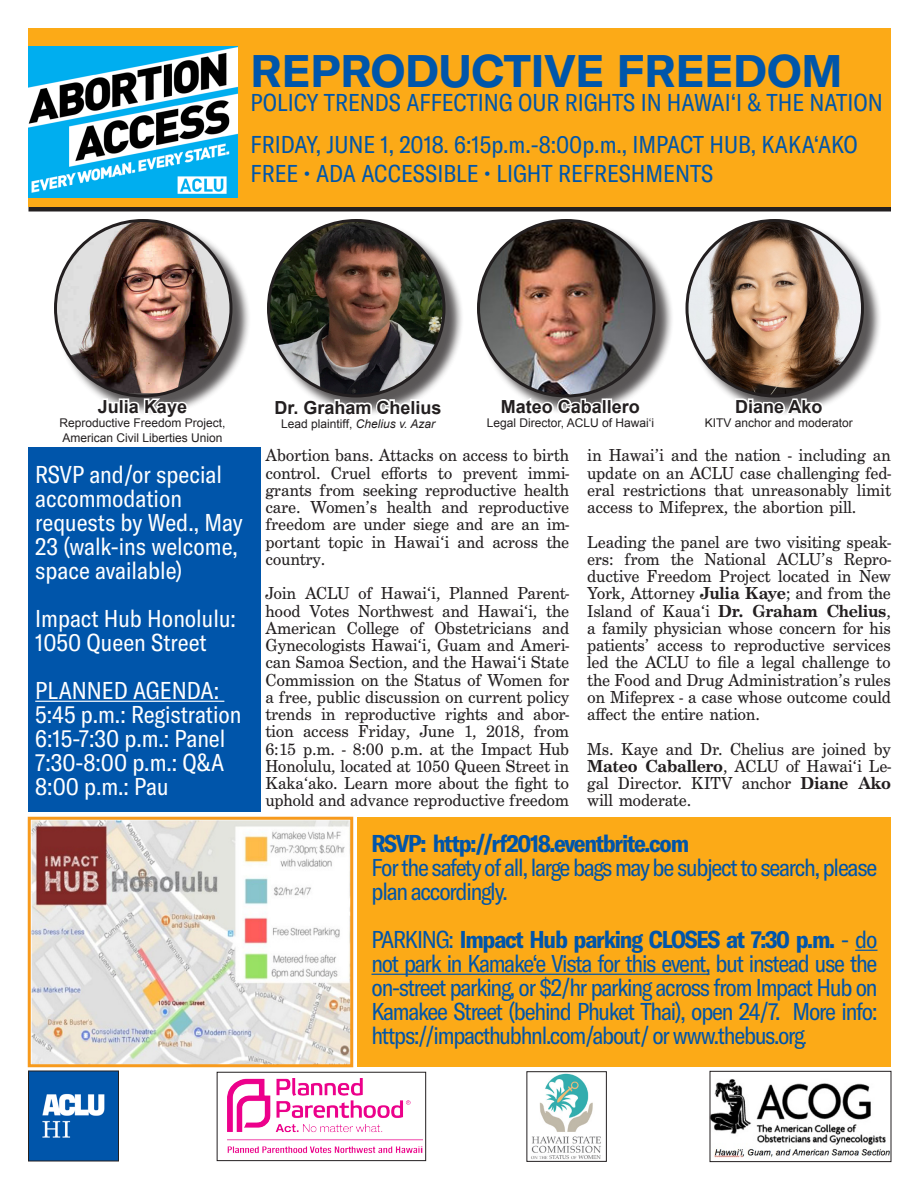
<style>
.page{position:relative;width:918px;height:1188px;background:#fff}
.page>*{position:absolute;margin:0;border:0;box-sizing:border-box;transform-origin:0 0}
.t1{font:700 expanded 45px "GT America";color:#0056aa;scale:.88 1}
.t2{font:condensed 24px/24px "GT America";letter-spacing:-.05em;color:#05a}
.t3{font:condensed 24px/24px "GT America";color:#fff}
.t4{font:condensed 24px "GT America";color:#0056aa}
.t5{font:700 condensed 24px "GT America";letter-spacing:-.05em;color:#05a}
.t6{font:18px/17.2px "Century Schoolbook FS";letter-spacing:-.01em;color:#231f20;text-align:justify}
.t7{font:700 18px "Arial";color:#231f20}
.t8{font:12px/14.4px "Arial";color:#231f20}
.s1{font-style:italic}
.s2{font-weight:700}
.s3{font-stretch:extra-condensed;font-size:18px}
</style>
<div class="page">
<div style="left:358px;top:817px;width:533px;height:249px;background:#fcaa17"></div>
<svg style="left:855px;top:950px;width:23px;height:1px"></svg>
<hr style="left:371px;top:974px;width:339px;height:1px;background:#05a">
<div style="left:28px;top:207px;width:863px;height:5px;background:#231f20"></div>
<div style="left:56px;top:221px;width:195px;height:195px;background:#231f20;opacity:.75"></div>
<img style="left:56px;top:220px;width:175px;height:173px">
<svg style="left:95px;top:389px;width:95px;height:27px"></svg>
<div style="left:269px;top:221px;width:195px;height:195px;background:#231f20;opacity:.75"></div>
<img style="left:268px;top:220px;width:176px;height:176px;border-radius:88px">
<svg style="left:273px;top:389px;width:172px;height:27px"></svg>
<div style="left:479px;top:221px;width:195px;height:195px;background:#231f20;opacity:.75"></div>
<img style="left:478px;top:220px;width:176px;height:176px;border-radius:88px">
<div style="left:688px;top:221px;width:195px;height:195px;background:#231f20;opacity:.75"></div>
<img style="left:687px;top:220px;width:175px;height:176px;border-radius:88px">
<svg style="left:499px;top:378px;width:144px;height:38px"></svg>
<svg style="left:733px;top:389px;width:93px;height:27px"></svg>
<div style="left:28px;top:28px;width:863px;height:179px;background:#fcaa17"></div>
<img style="left:30px;top:1073px;width:87px;height:86px">
<div style="left:28px;top:1071px;width:91px;height:90px;border:1px solid #231f20"></div>
<div style="left:28px;top:447px;width:233px;height:365px;background:#05a"></div>
<hr style="left:35px;top:701px;width:189px;height:1px;background:#fff">
<img style="left:228px;top:1079px;width:194px;height:74px">
<div style="left:217px;top:1072px;width:209px;height:89px;border:1px solid #231f20"></div>
<img style="left:28px;top:46px;width:209px;height:152px">
<img style="left:32px;top:821px;width:317px;height:242px">
<div style="left:28px;top:817px;width:325px;height:250px;border:3px solid #f79a1c"></div>
<img style="left:531px;top:1073px;width:70px;height:86px">
<div style="left:526px;top:1071px;width:81px;height:91px;border:1px solid #231f20"></div>
<img style="left:712px;top:1079px;width:177px;height:79px">
<div style="left:710px;top:1071px;width:181px;height:91px;border:1px solid #231f20"></div>
<p class="t1" style="left:250px;top:42px;width:674px">REPRODUCTIVE FREEDOM</p>
<p class="t4" style="left:250px;top:88px;width:634px">POLICY TRENDS AFFECTING OUR RIGHTS IN HAWAI‘I &amp; THE NATION</p>
<p class="t4" style="left:250px;top:130px;width:609px">FRIDAY, JUNE 1, 2018. 6:15p.m.-8:00p.m., IMPACT HUB, KAKA‘AKO</p>
<p class="t4" style="left:250px;top:159px;width:464px">FREE • ADA ACCESSIBLE • LIGHT REFRESHMENTS</p>
<p class="t7" style="left:98px;top:395px;width:91px">Julia Kaye</p>
<p class="t8" style="left:59px;top:416px;width:168px">Reproductive Freedom Project,<br>American Civil Liberties Union</p>
<p class="t3" style="left:35px;top:462px;width:188px">RSVP and/or special accommodation</p>
<p class="t3" style="left:35px;top:510px;width:209px">requests by Wed., May<br>23 (walk-ins welcome, space available)</p>
<p class="t3" style="left:35px;top:606px;width:202px">Impact Hub Honolulu:<br>1050 Queen Street</p>
<p class="t3" style="left:35px;top:678px;width:185px">PLANNED AGENDA:</p>
<p class="t3" style="left:35px;top:702px;width:208px">5:45 p.m.: Registration</p>
<p class="t3" style="left:35px;top:726px;width:192px">6:15-7:30 p.m.: Panel</p>
<p class="t3" style="left:35px;top:750px;width:190px">7:30-8:00 p.m.: Q&amp;A</p>
<p class="t3" style="left:35px;top:774px;width:135px">8:00 p.m.: Pau</p>
<p class="t7" style="left:275px;top:395px;width:169px">Dr. Graham Chelius</p>
<p class="t8" style="left:281px;top:417px;width:155px">Lead plaintiff, <span class="s1">Chelius v. Azar</span></p>
<p class="t7" style="left:501px;top:395px;width:141px">Mateo Caballero</p>
<p class="t8" style="left:487px;top:416px;width:169px">Legal Director, ACLU of Hawai‘i</p>
<p class="t7" style="left:735px;top:395px;width:89px">Diane Ako</p>
<p class="t8" style="left:705px;top:416px;width:150px">KITV anchor and moderator</p>
<p class="t6" style="left:266px;top:447px;width:305px">Abortion bans. Attacks on access to birth control. Cruel efforts to prevent immi&shy;grants from seeking reproductive health care. Women’s health and reproductive freedom are under siege and are an im&shy;portant topic in Hawai‘i and across the country.</p>
<p class="t6" style="left:266px;top:585px;width:305px">Join ACLU of Hawai‘i, Planned Parent&shy;hood Votes Northwest and Hawai‘i, the American College of Obstetricians and Gynecologists Hawai‘i, Guam and Ameri&shy;can Samoa Section, and the Hawai‘i State Commission on the Status of Women for a free, public discussion on current policy trends in reproductive rights and abor&shy;tion access Friday, June 1, 2018, from 6:15 p.m. - 8:00 p.m. at the Impact Hub Honolulu, located at 1050 Queen Street in Kaka‘ako. Learn more about the fight to uphold and advance reproductive freedom</p>
<p class="t6" style="left:587px;top:447px;width:305px">in Hawai’i and the nation - including an update on an ACLU case challenging fed&shy;eral restrictions that unreasonably limit access to Mifeprex, the abortion pill.</p>
<p class="t6" style="left:587px;top:533px;width:305px">Leading the panel are two visiting speak&shy;ers: from the National ACLU’s Repro&shy;ductive Freedom Project located in New York, Attorney <span class="s2">Julia Kaye</span>; and from the Island of Kaua‘i <span class="s2">Dr. Graham Chelius</span>, a family physician whose concern for his patients’ access to reproductive services led the ACLU to file a legal challenge to the Food and Drug Administration’s rules on Mifeprex - a case whose outcome could affect the entire nation.</p>
<p class="t6" style="left:587px;top:740px;width:305px">Ms. Kaye and Dr. Chelius are joined by <span class="s2">Mateo Caballero</span>, ACLU of Hawai‘i Le&shy;gal Director. KITV anchor <span class="s2">Diane Ako </span>will moderate.</p>
<p class="t5" style="left:371px;top:829px;width:319px">RSVP: http://rf2018.eventbrite.com</p>
<p class="t2" style="left:371px;top:855px;width:507px">For the safety of all, large bags may be subject to search, please plan accordingly.</p>
<p class="t2" style="left:371px;top:927px;width:508px;text-align:justify">PARKING: <span class="s2">Impact Hub parking CLOSES at 7:30 p.m.</span> - do not park in Kamake‘e Vista for this event, but instead use the on-street parking, or $2/hr parking across from Impact Hub on Kamakee Street (behind Phuket Thai), open 24/7. More info: https://impacthubhnl.com/about/ or www.thebus.org<span class="s3">.</span></p>
</div>
